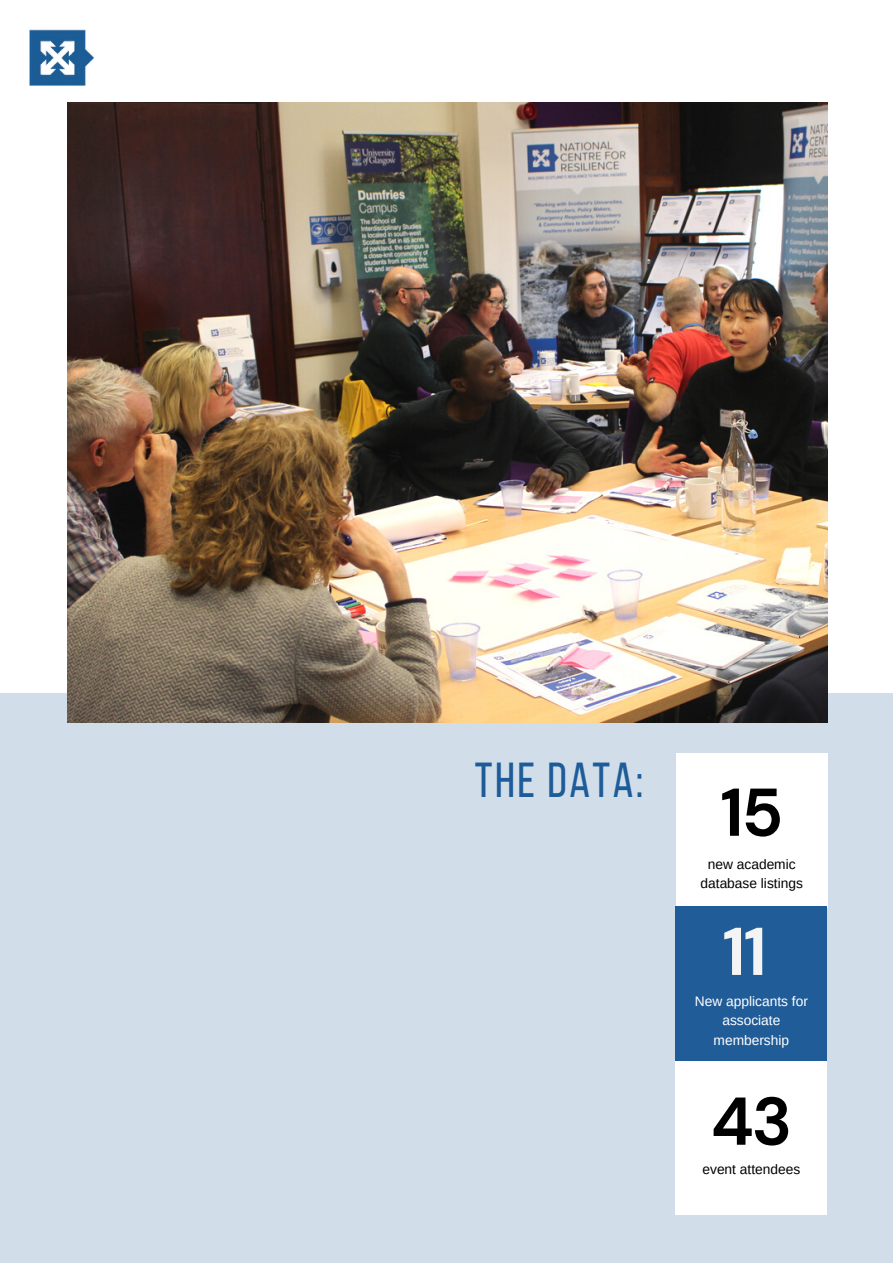
<style>
.page{position:relative;width:893px;height:1264px;background:#fff}
.page>*{position:absolute;margin:0;border:0;box-sizing:border-box;transform-origin:0 0}
.t1{font:700 67.35px "DM Sans";color:#000}
.t2{font:700 67.35px "DM Sans";color:#f4f4f4}
.t3{font:48.9px "Bebas Neue";letter-spacing:.05em;color:#1d5c98}
.t4{font:13.8px/19px "Arimo";color:#000;text-align:center}
.t5{font:13.8px/19px "Arimo";color:#fff;text-align:center}
</style>
<div class="page">
<div style="left:0;top:693px;width:892px;height:569px;background:#d1deea"></div>
<img style="left:67px;top:103px;width:760px;height:619px">
<img style="left:29px;top:29px;width:66px;height:57px">
<div style="left:675px;top:753px;width:152px;height:154px;background:#fff"></div>
<div style="left:675px;top:1060px;width:152px;height:154px;background:#fff"></div>
<div style="left:675px;top:906px;width:152px;height:154px;background:#205c98"></div>
<p class="t3" style="left:475px;top:760px;width:170px">THE DATA:</p>
<p class="t1" style="left:720px;top:769px;width:65px">15</p>
<p class="t4" style="left:700px;top:854px;width:104px">new academic database listings</p>
<p class="t2" style="left:722px;top:908px;width:46px">11</p>
<p class="t5" style="left:694px;top:992px;width:114px">New applicants for associate membership</p>
<p class="t1" style="left:710px;top:1077px;width:83px">43</p>
<p class="t4" style="left:702px;top:1160px;width:99px">event attendees</p>
</div>
